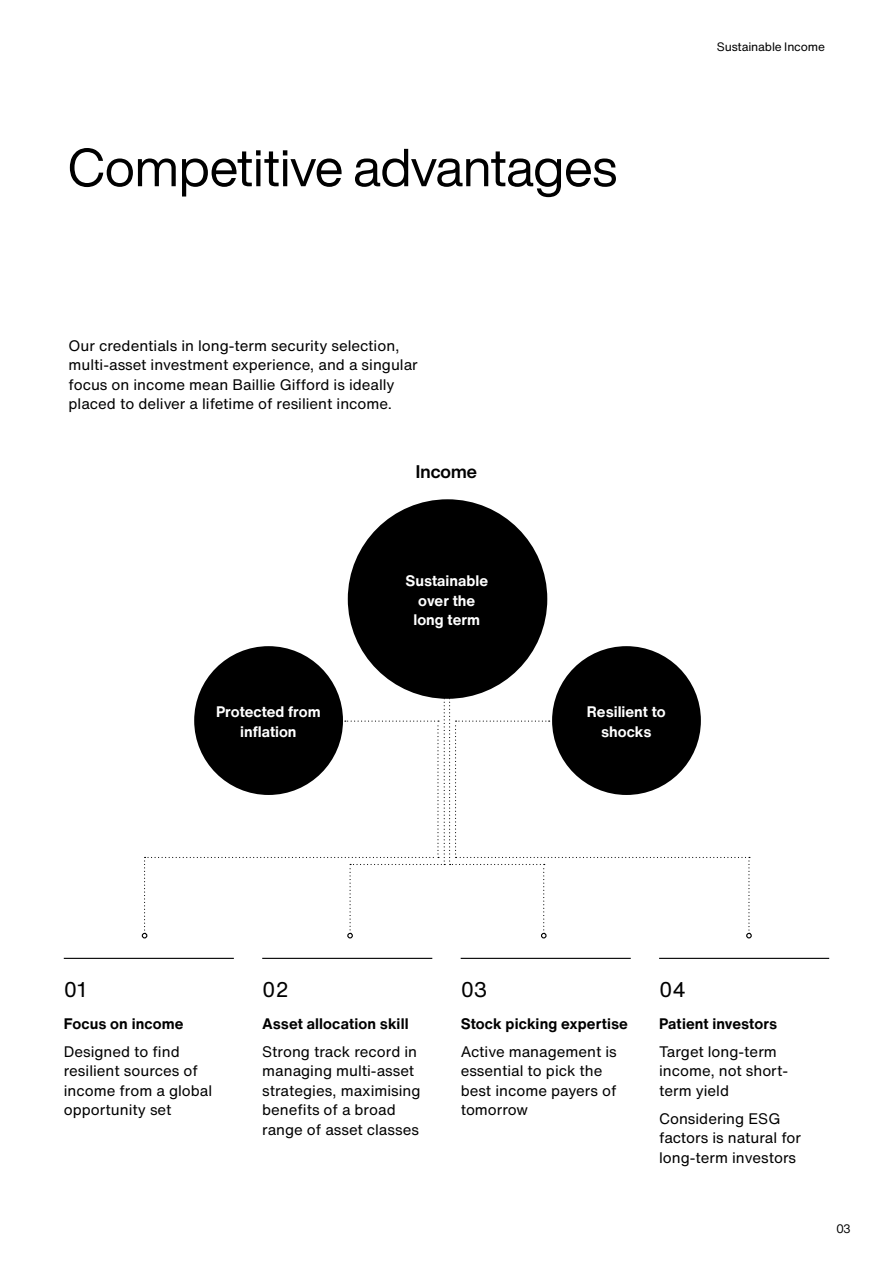
<style>
.page{position:relative;width:893px;height:1263px;background:#fff}
.page>*{position:absolute;margin:0;border:0;box-sizing:border-box;transform-origin:0 0}
.t1{font:52.5px "Helvetica Now Display";letter-spacing:-.005em;color:#000}
.t2{font:21px "Helvetica Now Text";letter-spacing:-.01em;color:#000}
.t3{font:700 18px "Helvetica Now Display";color:#000}
.t4{font:15px/19.5px "Helvetica Now Text";color:#000}
.t5{font:700 15px "Helvetica Now Text";letter-spacing:.005em;color:#000}
.t6{font:700 15px/19.5px "Helvetica Now Text";color:#fff;text-align:center}
.t7{font:12px "Helvetica Now Text";letter-spacing:-.015em;color:#000}
.t8{font:12px "Helvetica Now Display";color:#000}
</style>
<div class="page">
<hr style="left:64px;top:958px;width:170px;height:1px;background:#000">
<hr style="left:262px;top:958px;width:170px;height:1px;background:#000">
<hr style="left:461px;top:958px;width:170px;height:1px;background:#000">
<hr style="left:659px;top:958px;width:170px;height:1px;background:#000">
<svg style="left:142px;top:658px;width:610px;height:280px"></svg>
<div style="left:348px;top:499px;width:199px;height:200px;background:#000;border-radius:50%"></div>
<div style="left:552px;top:646px;width:149px;height:149px;background:#000;border-radius:50%"></div>
<div style="left:194px;top:646px;width:149px;height:149px;background:#000;border-radius:50%"></div>
<h1 class="t1" style="left:68px;top:132px;width:550px">Competitive advantages</h1>
<p class="t7" style="left:717px;top:39px;width:110px">Sustainable Income</p>
<p class="t4" style="left:69px;top:336px;width:351px">Our credentials in long-term security selection, multi-asset investment experience, and a singular focus on income mean Baillie Gifford is ideally placed to deliver a lifetime of resilient income.</p>
<p class="t3" style="left:416px;top:460px;width:63px">Income</p>
<p class="t6" style="left:216px;top:702px;width:106px">Protected from inflation</p>
<p class="t6" style="left:405px;top:571px;width:84px">Sustainable over the long term</p>
<p class="t6" style="left:587px;top:702px;width:80px">Resilient to shocks</p>
<h2 class="t2" style="left:64px;top:975px;width:24px">01</h2>
<p class="t5" style="left:64px;top:1013px;width:121px">Focus on income</p>
<p class="t4" style="left:64px;top:1042px;width:150px">Designed to find resilient sources of income from a global opportunity set</p>
<h2 class="t2" style="left:262px;top:975px;width:28px">02</h2>
<p class="t5" style="left:262px;top:1013px;width:148px">Asset allocation skill</p>
<p class="t4" style="left:262px;top:1042px;width:160px">Strong track record in managing multi-asset strategies, maximising benefits of a broad range of asset classes</p>
<h2 class="t2" style="left:461px;top:975px;width:28px">03</h2>
<p class="t5" style="left:461px;top:1013px;width:169px">Stock picking expertise</p>
<p class="t4" style="left:461px;top:1042px;width:158px">Active management is essential to pick the best income payers of tomorrow</p>
<h2 class="t2" style="left:659px;top:975px;width:28px">04</h2>
<p class="t5" style="left:659px;top:1013px;width:120px">Patient investors</p>
<p class="t4" style="left:659px;top:1042px;width:131px">Target long-term income, not short&shy;term yield</p>
<p class="t4" style="left:659px;top:1109px;width:143px">Considering ESG factors is natural for long-term investors</p>
<p class="t8" style="left:836px;top:1221px;width:16px">03</p>
</div>
